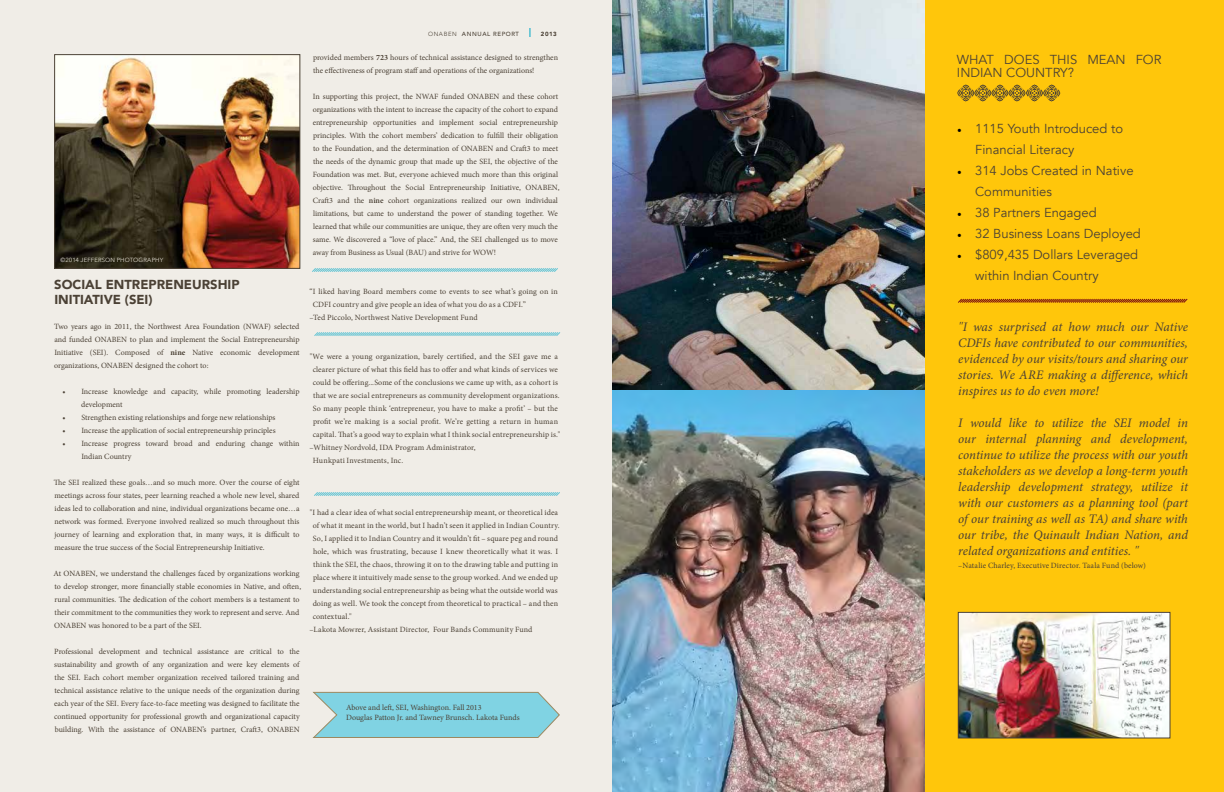
<style>
.page{position:relative;width:1224px;height:792px;background:#fff}
.page>*{position:absolute;margin:0;border:0;box-sizing:border-box;transform-origin:0 0}
.t1{font:italic 13px/16px "Minion Pro";letter-spacing:-.005em;color:#4b4135;text-align:justify}
.t2{font:13px/21px "Avenir";color:#4b4135}
.t3{font:900 13px/15.6px "Avenir";color:#4b4135}
.t4{font:8px/13px "Minion Pro";color:#4b4135}
.t5{font:6px "Avenir Next";letter-spacing:.02em;color:#e6e2d7}
.t6{font:500 6px "Avenir";letter-spacing:.1em;color:#4b4135}
.t7{font:900 6px "Avenir";color:#4b4135}
.s1{font-weight:700}
.s2{font-weight:300}
.s3{font-weight:600}
.s4{font-family:"Minion Pro";font-size:12px;color:#000}
</style>
<div class="page">
<div style="left:0;top:0;width:612px;height:792px;background:#f0ede7"></div>
<img style="left:56px;top:56px;width:242px;height:211px">
<div style="left:54px;top:54px;width:246px;height:215px;border:1px solid #4b4135"></div>
<svg style="left:312px;top:268px;width:246px;height:4px"></svg>
<svg style="left:314px;top:332px;width:247px;height:4px"></svg>
<svg style="left:314px;top:492px;width:246px;height:4px"></svg>
<img style="left:613px;top:390px;width:312px;height:402px">
<img style="left:613px;top:0;width:312px;height:390px">
<div style="left:925px;top:0;width:299px;height:792px;background:#ffc60b"></div>
<svg style="left:958px;top:298px;width:230px;height:5px"></svg>
<svg style="left:957px;top:85px;width:103px;height:16px"></svg>
<svg style="left:312px;top:691px;width:248px;height:47px;background:#8dd2dc"></svg>
<img style="left:960px;top:614px;width:208px;height:122px">
<div style="left:958px;top:612px;width:212px;height:126px;border:1px solid #4b4135"></div>
<p class="t5" style="left:60px;top:257px;width:104px">©2014 JEFFERSON PHOTOGRAPHY</p>
<h1 class="t3" style="left:54px;top:276px;width:187px">SOCIAL ENTREPRENEURSHIP<br>INITIATIVE (SEI)</h1>
<p class="t4" style="left:54px;top:320px;width:247px;text-align:justify">Two years ago in 2011, the Northwest Area Foundation (NWAF) selected and funded ONABEN to plan and implement the Social Entrepreneurship Initiative (SEI). Composed of <span class="s1">nine</span> Native economic development organizations, ONABEN designed the cohort to:</p>
<p class="t4" style="left:81px;top:385px;width:220px;text-indent:-19px">• Increase knowledge and capacity, while promoting leadership development</p>
<p class="t4" style="left:62px;top:411px;width:215px">• Strengthen existing relationships and forge new relationships</p>
<p class="t4" style="left:62px;top:424px;width:215px">• Increase the application of social entrepreneurship principles</p>
<p class="t4" style="left:81px;top:437px;width:220px;text-indent:-19px">• Increase progress toward broad and enduring change within<br>Indian Country</p>
<p class="t4" style="left:54px;top:476px;width:247px;text-align:justify">The SEI realized these goals…and so much more. Over the course of eight meetings across four states, peer learning reached a whole new level, shared ideas led to collaboration and nine, individual organizations became one…a network was formed. Everyone involved realized so much throughout this journey of learning and exploration that, in many ways, it is difficult to measure the true success of the Social Entrepreneurship Initiative.</p>
<p class="t4" style="left:54px;top:567px;width:249px">At ONABEN, we understand the challenges faced by organizations working to develop stronger, more financially stable economies in Native, and often, rural communities. The dedication of the cohort members is a testament to their commitment to the communities they work to represent and serve. And ONABEN was honored to be a part of the SEI.</p>
<p class="t4" style="left:54px;top:645px;width:247px;text-align:justify">Professional development and technical assistance are critical to the sustainability and growth of any organization and were key elements of the SEI. Each cohort member organization received tailored training and technical assistance relative to the unique needs of the organization during each year of the SEI. Every face-to-face meeting was designed to facilitate the continued opportunity for professional growth and organizational capacity building. With the assistance of ONABEN’s partner, Craft3, ONABEN</p>
<p class="t6" style="left:428px;top:29px;width:92px"><span class="s2">ONABEN</span> ANNUAL REPORT</p>
<p class="t7" style="left:541px;top:29px;width:18px">2013</p>
<p class="t4" style="left:313px;top:51px;width:247px">provided members <span class="s1">723</span> hours of technical assistance designed to strengthen the effectiveness of program staff and operations of the organizations!</p>
<p class="t4" style="left:313px;top:90px;width:248px">In supporting this project, the NWAF funded ONABEN and these cohort organizations with the intent to increase the capacity of the cohort to expand entrepreneurship opportunities and implement social entrepreneurship principles. With the cohort members’ dedication to fulfill their obligation to the Foundation, and the determination of ONABEN and Craft3 to meet the needs of the dynamic group that made up the SEI, the objective of the Foundation was met. But, everyone achieved much more than this original objective. Throughout the Social Entrepreneurship Initiative, ONABEN, Craft3 and the <span class="s3">nine</span> cohort organizations realized our own individual limitations, but came to understand the power of standing together. We learned that while our communities are unique, they are often very much the same. We discovered a “love of place.” And, the SEI challenged us to move away from Business as Usual (BAU) and strive for WOW!</p>
<p class="t4" style="left:310px;top:285px;width:250px">“I liked having Board members come to events to see what’s going on in</p>
<p class="t4" style="left:313px;top:298px;width:215px">CDFI country and give people an idea of what you do as a CDFI.”</p>
<p class="t4" style="left:309px;top:311px;width:170px">–Ted Piccolo, Northwest Native Development Fund</p>
<p class="t4" style="left:310px;top:350px;width:250px">"We were a young organization, barely certified, and the SEI gave me a</p>
<p class="t4" style="left:313px;top:363px;width:247px">clearer picture of what this field has to offer and what kinds of services we</p>
<p class="t4" style="left:313px;top:376px;width:247px">could be offering...Some of the conclusions we came up with, as a cohort is</p>
<p class="t4" style="left:313px;top:389px;width:248px">that we are social entrepreneurs as community development organizations.</p>
<p class="t4" style="left:313px;top:402px;width:247px">So many people think ‘entrepreneur, you have to make a profit’ – but the</p>
<p class="t4" style="left:313px;top:415px;width:247px">profit we’re making is a social profit. We’re getting a return in human</p>
<p class="t4" style="left:313px;top:428px;width:249px">capital. That’s a good way to explain what I think social entrepreneurship is."</p>
<p class="t4" style="left:309px;top:441px;width:168px">–Whitney Nordvold, IDA Program Administrator,</p>
<p class="t4" style="left:313px;top:454px;width:92px">Hunkpati Investments, Inc.</p>
<p class="t4" style="left:310px;top:506px;width:250px">"I had a clear idea of what social entrepreneurship meant, or theoretical idea</p>
<p class="t4" style="left:313px;top:519px;width:248px">of what it meant in the world, but I hadn’t seen it applied in Indian Country.</p>
<p class="t4" style="left:313px;top:532px;width:247px">So, I applied it to Indian Country and it wouldn’t fit – square peg and round</p>
<p class="t4" style="left:313px;top:545px;width:247px">hole, which was frustrating, because I knew theoretically what it was. I</p>
<p class="t4" style="left:313px;top:558px;width:247px">think the SEI, the chaos, throwing it on to the drawing table and putting in</p>
<p class="t4" style="left:313px;top:571px;width:247px">place where it intuitively made sense to the group worked. And we ended up</p>
<p class="t4" style="left:313px;top:584px;width:247px">understanding social entrepreneurship as being what the outside world was</p>
<p class="t4" style="left:313px;top:597px;width:247px">doing as well. We took the concept from theoretical to practical – and then</p>
<p class="t4" style="left:313px;top:610px;width:41px">contextual."</p>
<p class="t4" style="left:309px;top:623px;width:225px">–Lakota Mowrer, Assistant Director, Four Bands Community Fund</p>
<p class="t4" style="left:346px;top:702px;width:175px;line-height:10px">Above and left, SEI, Washington. Fall 2013<br>Douglas Patton Jr. and Tawney Brunsch. Lakota Funds</p>
<h1 class="t2" style="left:957px;top:49px;width:31px">What</h1>
<h1 class="t2" style="left:1004px;top:49px;width:10px">doe</h1>
<h1 class="t2" style="left:1032px;top:49px;width:76px">s this mean</h1>
<h1 class="t2" style="left:1136px;top:49px;width:10px">for</h1>
<h1 class="t2" style="left:957px;top:62px;width:13px">Indian</h1>
<h1 class="t2" style="left:1006px;top:62px;width:19px">Country</h1>
<h1 class="t2" style="left:1068px;top:62px;width:8px">?</h1>
<h1 class="t2" style="left:975px;top:118px;width:149px;text-indent:-18px"><span class="s4">•</span> 1115 Youth Introduced to<br>Financial Literacy</h1>
<h1 class="t2" style="left:975px;top:160px;width:160px;text-indent:-18px"><span class="s4">•</span> 314 Jobs Created in Native<br>Communities</h1>
<h1 class="t2" style="left:957px;top:202px;width:141px"><span class="s4">•</span> 38 Partners Engaged</h1>
<h1 class="t2" style="left:957px;top:223px;width:185px"><span class="s4">•</span> 32 Business Loans Deployed</h1>
<h1 class="t2" style="left:975px;top:244px;width:165px;text-indent:-18px"><span class="s4">•</span> $809,435 Dollars Leveraged within Indian Country</h1>
<h1 class="t1" style="left:958px;top:319px;width:231px">"I was surprised at how much our Native CDFIs have contributed to our communities, evidenced by our visits/tours and sharing our stories. We ARE making a difference, which inspires us to do even more!</h1>
<p class="t1" style="left:958px;top:415px;width:231px">I would like to utilize the SEI model in our internal planning and development, continue to utilize the process with our youth stakeholders as we develop a long-term youth leadership development strategy, utilize it with our customers as a planning tool (part of our training as well as TA) and share with our tribe, the Quinault Indian Nation, and related organizations and entities. "</p>
<p class="t4" style="left:958px;top:559px;width:189px">–Natalie Charley, Executive Director. Taala Fund (below)</p>
</div>
